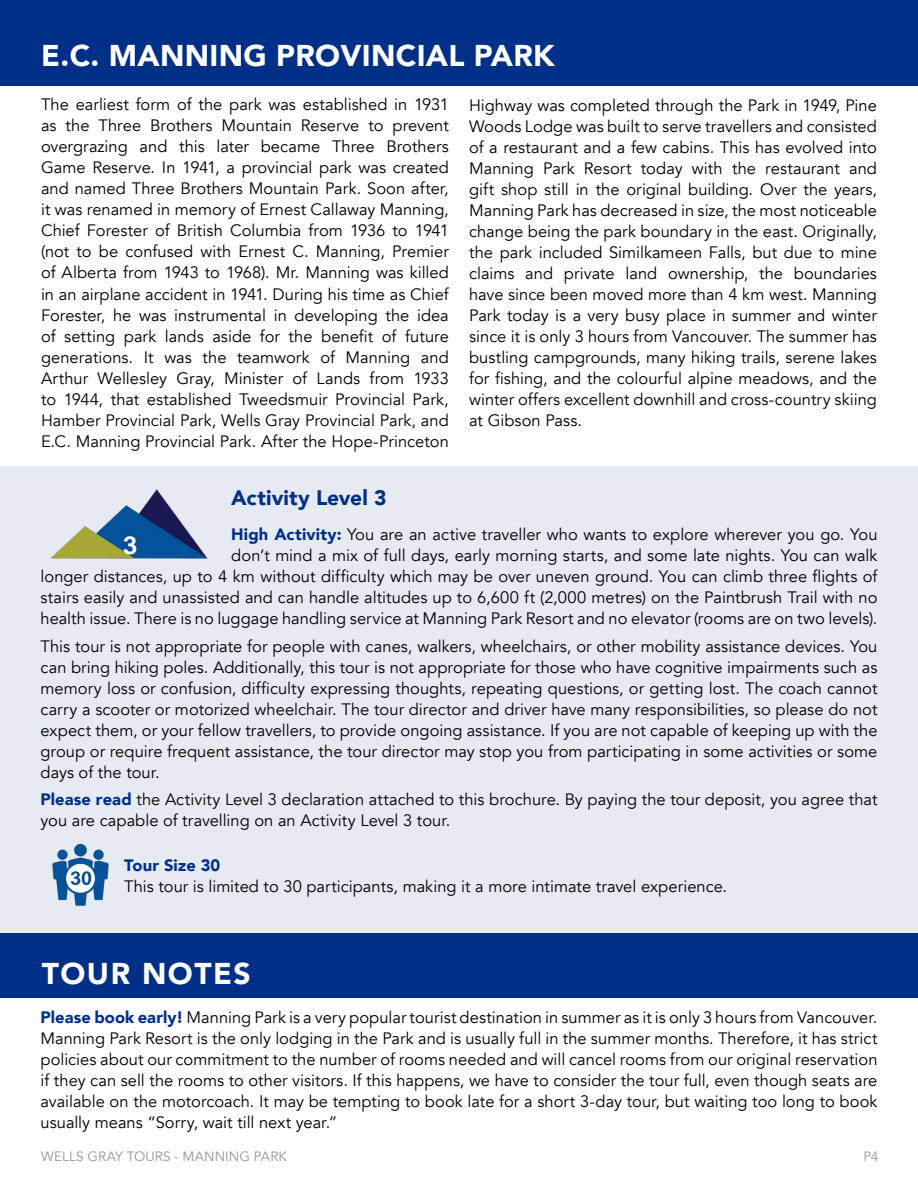
<style>
.page{position:relative;width:918px;height:1188px;background:#fff}
.page>*{position:absolute;margin:0;border:0;box-sizing:border-box;transform-origin:0 0}
.t1{font:900 30px "Avenir";letter-spacing:.01em;color:#fff}
.t2{font:900 30px "Avenir";letter-spacing:.05em;color:#fff}
.t3{font:900 21px "Avenir";letter-spacing:.005em;color:#002f87}
.t4{font:16.5px/21px "Avenir";color:#000;text-align:justify}
.t5{font:900 16.5px "Avenir";letter-spacing:.005em;color:#002f87}
.t6{font:13.5px "Avenir";letter-spacing:.01em;color:#939598}
.s1{font-weight:900;color:#002f87}
</style>
<div class="page">
<div style="left:0;top:0;width:918px;height:85px;background:#002f87"></div>
<div style="left:0;top:467px;width:918px;height:475px;background:#e6eaf3"></div>
<img style="left:52px;top:843px;width:57px;height:63px">
<img style="left:50px;top:489px;width:158px;height:70px">
<div style="left:0;top:934px;width:918px;height:64px;background:#002f87"></div>
<h1 class="t1" style="left:41px;top:30px;width:515px">E.C. MANNING PROVINCIAL PARK</h1>
<p class="t4" style="left:41px;top:95px;width:409px">The earliest form of the park was established in 1931 as the Three Brothers Mountain Reserve to prevent overgrazing and this later became Three Brothers Game Reserve. In 1941, a provincial park was created and named Three Brothers Mountain Park. Soon after, it was renamed in memory of Ernest Callaway Manning, Chief Forester of British Columbia from 1936 to 1941 (not to be confused with Ernest C. Manning, Premier of Alberta from 1943 to 1968). Mr. Manning was killed in an airplane accident in 1941. During his time as Chief Forester, he was instrumental in developing the idea of setting park lands aside for the benefit of future generations. It was the teamwork of Manning and Arthur Wellesley Gray, Minister of Lands from 1933 to 1944, that established Tweedsmuir Provincial Park, Hamber Provincial Park, Wells Gray Provincial Park, and E.C. Manning Provincial Park. After the Hope-Princeton</p>
<p class="t4" style="left:469px;top:95px;width:409px">Highway was completed through the Park in 1949, Pine Woods Lodge was built to serve travellers and consisted of a restaurant and a few cabins. This has evolved into Manning Park Resort today with the restaurant and gift shop still in the original building. Over the years, Manning Park has decreased in size, the most noticeable change being the park boundary in the east. Originally, the park included Similkameen Falls, but due to mine claims and private land ownership, the boundaries have since been moved more than 4 km west. Manning Park today is a very busy place in summer and winter since it is only 3 hours from Vancouver. The summer has bustling campgrounds, many hiking trails, serene lakes for fishing, and the colourful alpine meadows, and the winter offers excellent downhill and cross-country skiing at Gibson Pass.</p>
<p class="t3" style="left:231px;top:480px;width:157px">Activity Level 3</p>
<p class="t4" style="left:41px;top:524px;width:839px;text-align:right"><span class="s1">High Activity:</span> You are an active traveller who wants to explore wherever you go. You<br>don’t mind a mix of full days, early morning starts, and some late nights. You can walk<br>longer distances, up to 4 km without difficulty which may be over uneven ground. You can climb three flights of stairs easily and unassisted and can handle altitudes up to 6,600 ft (2,000 metres) on the Paintbrush Trail with no health issue. There is no luggage handling service at Manning Park Resort and no elevator (rooms are on two levels).</p>
<p class="t4" style="left:41px;top:636px;width:839px">This tour is not appropriate for people with canes, walkers, wheelchairs, or other mobility assistance devices. You can bring hiking poles. Additionally, this tour is not appropriate for those who have cognitive impairments such as memory loss or confusion, difficulty expressing thoughts, repeating questions, or getting lost. The coach cannot carry a scooter or motorized wheelchair. The tour director and driver have many responsibilities, so please do not expect them, or your fellow travellers, to provide ongoing assistance. If you are not capable of keeping up with the group or require frequent assistance, the tour director may stop you from participating in some activities or some days of the tour.</p>
<p class="t4" style="left:41px;top:789px;width:839px"><span class="s1">Please read</span> the Activity Level 3 declaration attached to this brochure. By paying the tour deposit, you agree that you are capable of travelling on an Activity Level 3 tour.</p>
<p class="t5" style="left:124px;top:851px;width:98px">Tour Size 30</p>
<p class="t4" style="left:124px;top:876px;width:604px">This tour is limited to 30 participants, making it a more intimate travel experience.</p>
<h1 class="t2" style="left:42px;top:948px;width:210px">TOUR NOTES</h1>
<p class="t4" style="left:40px;top:1007px;width:839px"><span class="s1">Please book early!</span> Manning Park is a very popular tourist destination in summer as it is only 3 hours from Vancouver.<br>Manning Park Resort is the only lodging in the Park and is usually full in the summer months. Therefore, it has strict policies about our commitment to the number of rooms needed and will cancel rooms from our original reservation if they can sell the rooms to other visitors. If this happens, we have to consider the tour full, even though seats are available on the motorcoach. It may be tempting to book late for a short 3-day tour, but waiting too long to book usually means “Sorry, wait till next year.”</p>
<p class="t6" style="left:41px;top:1148px;width:247px">WELLS GRAY TOURS - MANNING PARK</p>
<p class="t6" style="left:863px;top:1148px;width:16px">P4</p>
</div>
